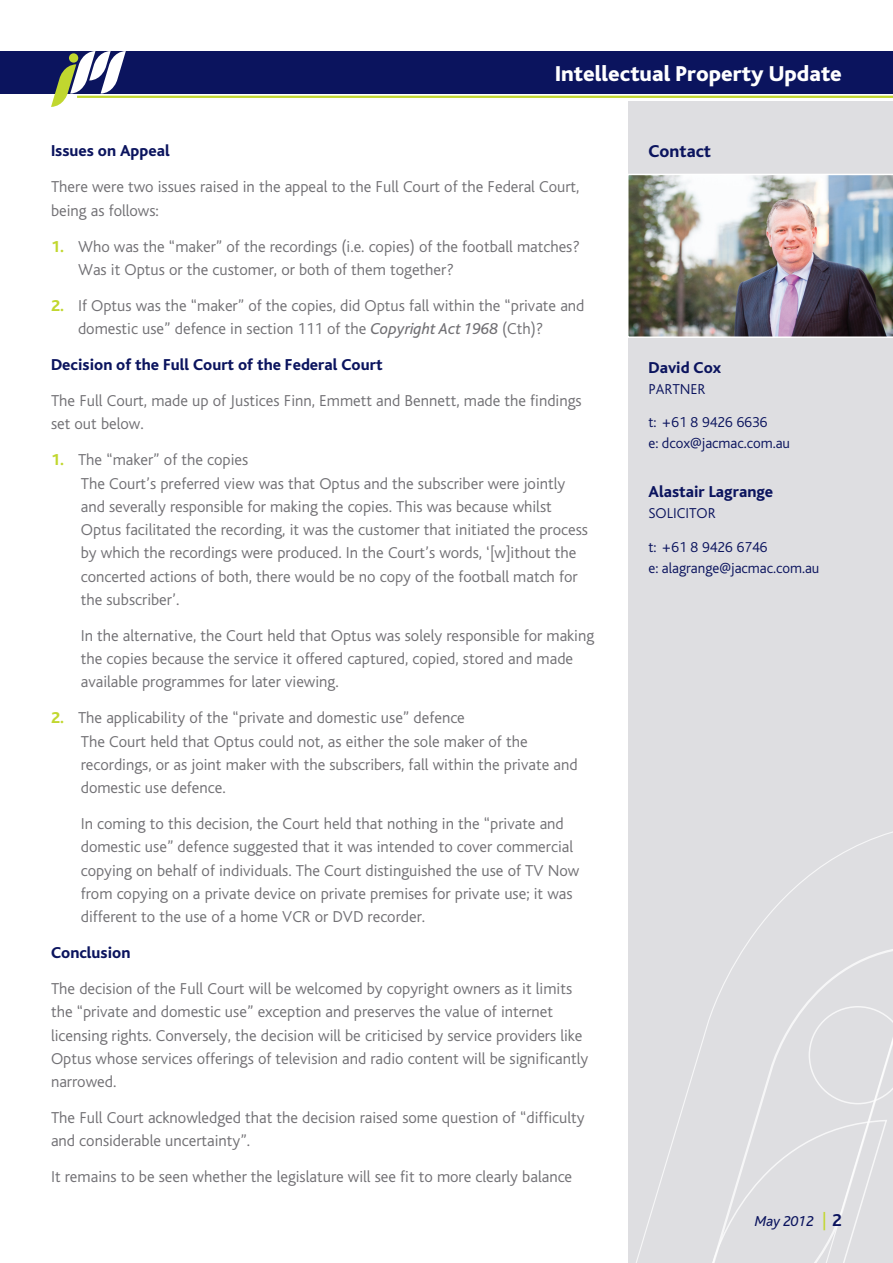
<style>
.page{position:relative;width:893px;height:1263px;background:#fff}
.page>*{position:absolute;margin:0;border:0;box-sizing:border-box;transform-origin:0 0}
.t1{font:800 22.5px "Bliss";color:#fff}
.t2{font:800 18px "Bliss";color:#0b145e}
.t3{font:300 16.5px/23.2px "Bliss";color:#717074}
.t4{font:800 16.5px "Bliss";color:#0b145e}
.t5{font:300 15px/21px "Bliss";color:#0b145e}
.t6{font:italic 15px "Bliss";color:#0b145e}
.s1{font-weight:800;color:#c1d72f}
.s2{font-weight:400;font-style:italic}
.s3{font-style:normal;font-size:18px;color:#c1d72f}
.s4{font-weight:700;font-style:normal;font-size:18px}
</style>
<div class="page">
<div style="left:628px;top:101px;width:265px;height:1162px;background:#dedee1"></div>
<svg style="left:679px;top:831px;width:214px;height:288px"></svg>
<svg style="left:636px;top:1119px;width:251px;height:144px"></svg>
<svg style="left:809px;top:1006px;width:84px;height:98px"></svg>
<div style="left:0;top:51px;width:893px;height:43px;background:#0b145e"></div>
<svg style="left:51px;top:51px;width:75px;height:56px"></svg>
<div style="left:69px;top:53px;width:9px;height:10px;background:#c1d72f;border-radius:50%"></div>
<hr style="left:77px;top:96px;width:816px;height:2px;background:#c1d72f">
<img style="left:628px;top:174px;width:265px;height:164px">
<h1 class="t1" style="left:555px;top:62px;width:288px">Intellectual Property Update</h1>
<p class="t4" style="left:51px;top:142px;width:120px">Issues on Appeal</p>
<p class="t3" style="left:51px;top:176px;width:530px">There were two issues raised in the appeal to the Full Court of the Federal Court, being as follows:</p>
<p class="t3" style="left:78px;top:235px;width:503px;text-indent:-27px"><span class="s1">1.</span> Who was the “maker” of the recordings (i.e. copies) of the football matches?<br>Was it Optus or the customer, or both of them together?</p>
<p class="t3" style="left:78px;top:294px;width:508px;text-indent:-27px"><span class="s1">2.</span> If Optus was the “maker” of the copies, did Optus fall within the “private and domestic use” defence in section 111 of the <span class="s2">Copyright Act 1968</span> (Cth)?</p>
<p class="t4" style="left:51px;top:356px;width:333px">Decision of the Full Court of the Federal Court</p>
<p class="t3" style="left:51px;top:389px;width:532px">The Full Court, made up of Justices Finn, Emmett and Bennett, made the findings set out below.</p>
<p class="t3" style="left:81px;top:449px;width:509px;text-indent:-30px"><span class="s1">1.</span> The “maker” of the copies<br>The Court’s preferred view was that Optus and the subscriber were jointly and severally responsible for making the copies. This was because whilst Optus facilitated the recording, it was the customer that initiated the process by which the recordings were produced. In the Court’s words, ‘[w]ithout the concerted actions of both, there would be no copy of the football match for the subscriber’.</p>
<p class="t3" style="left:81px;top:624px;width:515px">In the alternative, the Court held that Optus was solely responsible for making the copies because the service it offered captured, copied, stored and made available programmes for later viewing.</p>
<p class="t3" style="left:81px;top:707px;width:498px;text-indent:-30px"><span class="s1">2.</span> The applicability of the “private and domestic use” defence<br>The Court held that Optus could not, as either the sole maker of the recordings, or as joint maker with the subscribers, fall within the private and domestic use defence.</p>
<p class="t3" style="left:81px;top:812px;width:500px">In coming to this decision, the Court held that nothing in the “private and domestic use” defence suggested that it was intended to cover commercial copying on behalf of individuals. The Court distinguished the use of TV Now from copying on a private device on private premises for private use; it was different to the use of a home VCR or DVD recorder.</p>
<p class="t4" style="left:51px;top:944px;width:81px">Conclusion</p>
<p class="t3" style="left:51px;top:977px;width:539px">The decision of the Full Court will be welcomed by copyright owners as it limits the “private and domestic use” exception and preserves the value of internet licensing rights. Conversely, the decision will be criticised by service providers like Optus whose services offerings of television and radio content will be significantly narrowed.</p>
<p class="t3" style="left:51px;top:1106px;width:535px">The Full Court acknowledged that the decision raised some question of “difficulty and considerable uncertainty”.</p>
<p class="t3" style="left:51px;top:1166px;width:523px">It remains to be seen whether the legislature will see fit to more clearly balance</p>
<p class="t2" style="left:648px;top:142px;width:64px">Contact</p>
<p class="t4" style="left:648px;top:359px;width:74px">David Cox</p>
<p class="t5" style="left:648px;top:378px;width:58px">PARTNER</p>
<p class="t5" style="left:648px;top:412px;width:143px">t: +61 8 9426 6636<br>e: dcox@jacmac.com.au</p>
<p class="t4" style="left:648px;top:483px;width:126px">Alastair Lagrange</p>
<p class="t5" style="left:648px;top:503px;width:69px">SOLICITOR</p>
<p class="t5" style="left:648px;top:536px;width:173px">t: +61 8 9426 6746<br>e: alagrange@jacmac.com.au</p>
<p class="t6" style="left:755px;top:1213px;width:89px">May 2012 <span class="s3">|</span> <span class="s4">2</span></p>
</div>
